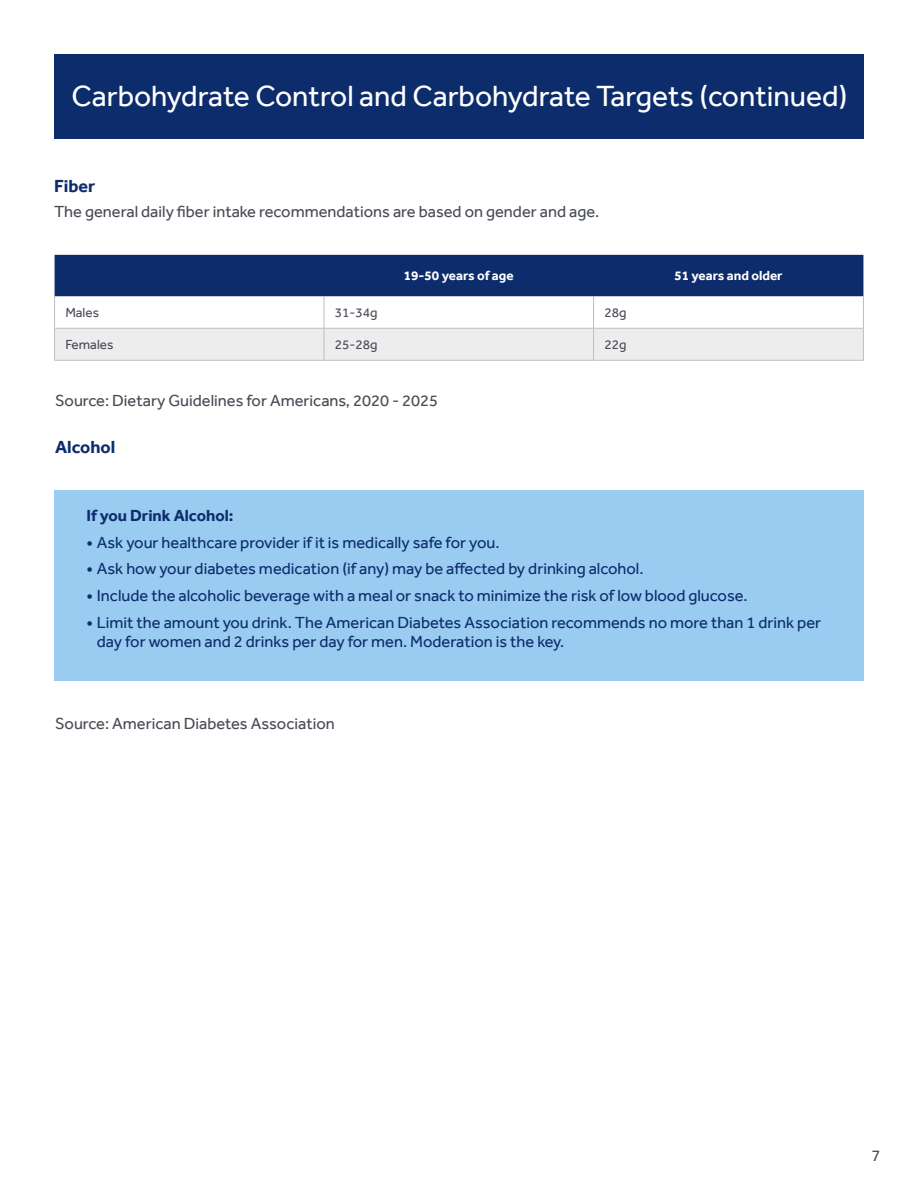
<style>
.page{position:relative;width:918px;height:1188px;background:#fff}
.page>*{position:absolute;margin:0;border:0;box-sizing:border-box;transform-origin:0 0}
.t1{font:30px "Effra";color:#fff}
.t2{font:700 18px "Effra";color:#0d2c6c}
.t3{font:16.5px/19.8px "Effra";color:#0d2c6c}
.t4{font:16.5px "Effra";color:#474c55}
.t5{font:700 16.5px "Effra";color:#0d2c6c}
.t6{font:700 13.5px "Effra";color:#fff}
.t7{font:13.5px "Effra";color:#474c55}
.s1{font-size:18px}
</style>
<div class="page">
<div style="left:54px;top:54px;width:810px;height:84px;background:#0d2c6c"></div>
<div style="left:55px;top:255px;width:808px;height:41px;background:#0d2c6c"></div>
<div style="left:55px;top:329px;width:808px;height:31px;background:#ededee"></div>
<hr style="left:54px;top:296px;width:1px;height:32px;background:#bcbec0">
<hr style="left:324px;top:296px;width:1px;height:32px;background:#bcbec0">
<hr style="left:593px;top:296px;width:1px;height:32px;background:#bcbec0">
<hr style="left:863px;top:296px;width:1px;height:32px;background:#bcbec0">
<hr style="left:54px;top:328px;width:270px;height:1px;background:#bcbec0">
<hr style="left:54px;top:329px;width:1px;height:31px;background:#bcbec0">
<hr style="left:324px;top:328px;width:270px;height:1px;background:#bcbec0">
<hr style="left:324px;top:329px;width:1px;height:31px;background:#bcbec0">
<hr style="left:594px;top:328px;width:270px;height:1px;background:#bcbec0">
<hr style="left:593px;top:329px;width:1px;height:31px;background:#bcbec0">
<hr style="left:863px;top:329px;width:1px;height:31px;background:#bcbec0">
<hr style="left:54px;top:360px;width:270px;height:1px;background:#bcbec0">
<hr style="left:324px;top:360px;width:270px;height:1px;background:#bcbec0">
<hr style="left:594px;top:360px;width:270px;height:1px;background:#bcbec0">
<div style="left:54px;top:490px;width:810px;height:191px;background:#99ccf0"></div>
<h1 class="t1" style="left:71px;top:78px;width:778px">Carbohydrate Control and Carbohydrate Targets (continued)</h1>
<p class="t2" style="left:54px;top:175px;width:43px">Fiber</p>
<p class="t4" style="left:54px;top:201px;width:547px">The general daily fiber intake recommendations are based on gender and age.</p>
<p class="t6" style="left:404px;top:267px;width:111px">19-50 years of age</p>
<p class="t6" style="left:674px;top:267px;width:110px">51 years and older</p>
<p class="t7" style="left:65px;top:304px;width:35px">Males</p>
<p class="t7" style="left:335px;top:304px;width:44px">31-34g</p>
<p class="t7" style="left:604px;top:304px;width:24px">28g</p>
<p class="t7" style="left:65px;top:336px;width:50px">Females</p>
<p class="t7" style="left:335px;top:336px;width:44px">25-28g</p>
<p class="t7" style="left:604px;top:336px;width:24px">22g</p>
<p class="t4" style="left:55px;top:391px;width:385px">Source: Dietary Guidelines for Americans, 2020 - 2025</p>
<p class="t2" style="left:55px;top:436px;width:62px">Alcohol</p>
<p class="t5" style="left:86px;top:506px;width:149px">If you Drink Alcohol:</p>
<p class="t3" style="left:86px;top:532px;width:415px"><span class="s1">•</span> Ask your healthcare provider if it is medically safe for you.</p>
<p class="t3" style="left:86px;top:559px;width:559px"><span class="s1">•</span> Ask how your diabetes medication (if any) may be affected by drinking alcohol.</p>
<p class="t3" style="left:86px;top:585px;width:663px"><span class="s1">•</span> Include the alcoholic beverage with a meal or snack to minimize the risk of low blood glucose.</p>
<p class="t3" style="left:97px;top:612px;width:726px;text-indent:-10px"><span class="s1">•</span> Limit the amount you drink. The American Diabetes Association recommends no more than 1 drink per day for women and 2 drinks per day for men. Moderation is the key.</p>
<p class="t4" style="left:55px;top:714px;width:281px">Source: American Diabetes Association</p>
<p class="t4" style="left:872px;top:1146px;width:10px">7</p>
</div>
